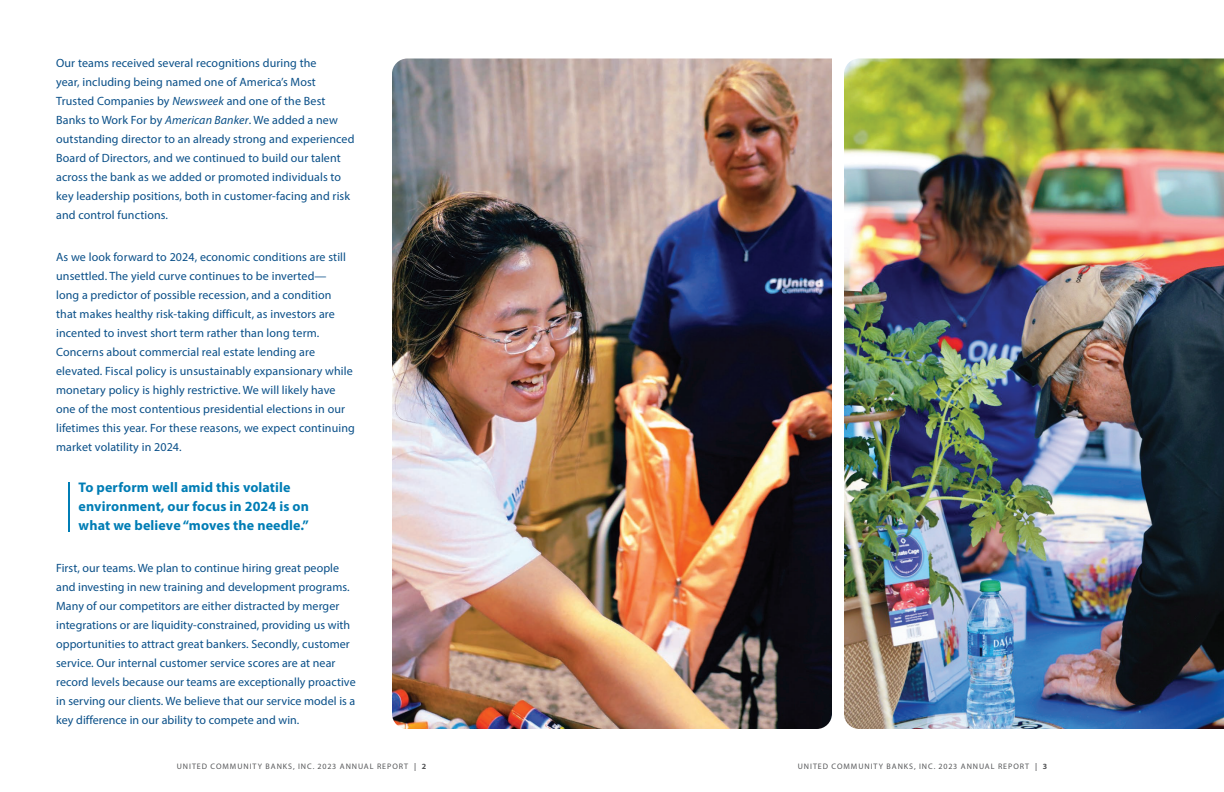
<style>
.page{position:relative;width:1224px;height:792px;background:#fff}
.page>*{position:absolute;margin:0;border:0;box-sizing:border-box;transform-origin:0 0}
.t1{font:700 14px/19px "Jsvrbb Myriad Pro";letter-spacing:.01em;color:#007db5}
.t2{font:12px/19px "Pmkcfx Myriad Pro";letter-spacing:.01em;color:#094f88}
.t3{font:8px "Pmkcfx Myriad Pro";letter-spacing:.12em;color:#57585a}
.s1{font-family:"Kklqxs Myriad Pro";font-style:italic}
.s2{font-family:"Sjmffn Myriad Pro";font-weight:600}
.s3{font-family:"Jsvrbb Myriad Pro";font-weight:700}
</style>
<div class="page">
<hr style="left:68px;top:482px;width:2px;height:49px;background:#007db5">
<img style="left:392px;top:58px;width:440px;height:671px">
<img style="left:844px;top:58px;width:380px;height:671px">
<p class="t2" style="left:56px;top:54px;width:300px">Our teams received several recognitions during the<br>year, including being named one of America’s Most Trusted Companies by <span class="s1">Newsweek</span> and one of the Best Banks to Work For by <span class="s1">American Banker</span>. We added a new outstanding director to an already strong and experienced Board of Directors, and we continued to build our talent across the bank as we added or promoted individuals to key leadership positions, both in customer-facing and risk and control functions.</p>
<p class="t2" style="left:56px;top:247px;width:300px">As we look forward to 2024, economic conditions are still unsettled. The yield curve continues to be inverted—<br>long a predictor of possible recession, and a condition that makes healthy risk-taking difficult, as investors are incented to invest short term rather than long term.<br>Concerns about commercial real estate lending are elevated. Fiscal policy is unsustainably expansionary while monetary policy is highly restrictive. We will likely have one of the most contentious presidential elections in our lifetimes this year. For these reasons, we expect continuing market volatility in 2024.</p>
<p class="t1" style="left:79px;top:478px;width:232px">To perform well amid this volatile environment, our focus in 2024 is on what we believe “moves the needle.”</p>
<p class="t2" style="left:56px;top:558px;width:301px">First, our teams. We plan to continue hiring great people and investing in new training and development programs.<br>Many of our competitors are either distracted by merger integrations or are liquidity-constrained, providing us with opportunities to attract great bankers. Secondly, customer service. Our internal customer service scores are at near record levels because our teams are exceptionally proactive in serving our clients. We believe that our service model is a key difference in our ability to compete and win.</p>
<p class="t3" style="left:177px;top:761px;width:251px">UNITED COMMUNITY BANKS, INC. 2023 ANNUAL REPORT <span class="s2">|</span> <span class="s3">2</span></p>
<p class="t3" style="left:798px;top:761px;width:251px">UNITED COMMUNITY BANKS, INC. 2023 ANNUAL REPORT <span class="s2">|</span> <span class="s3">3</span></p>
</div>
